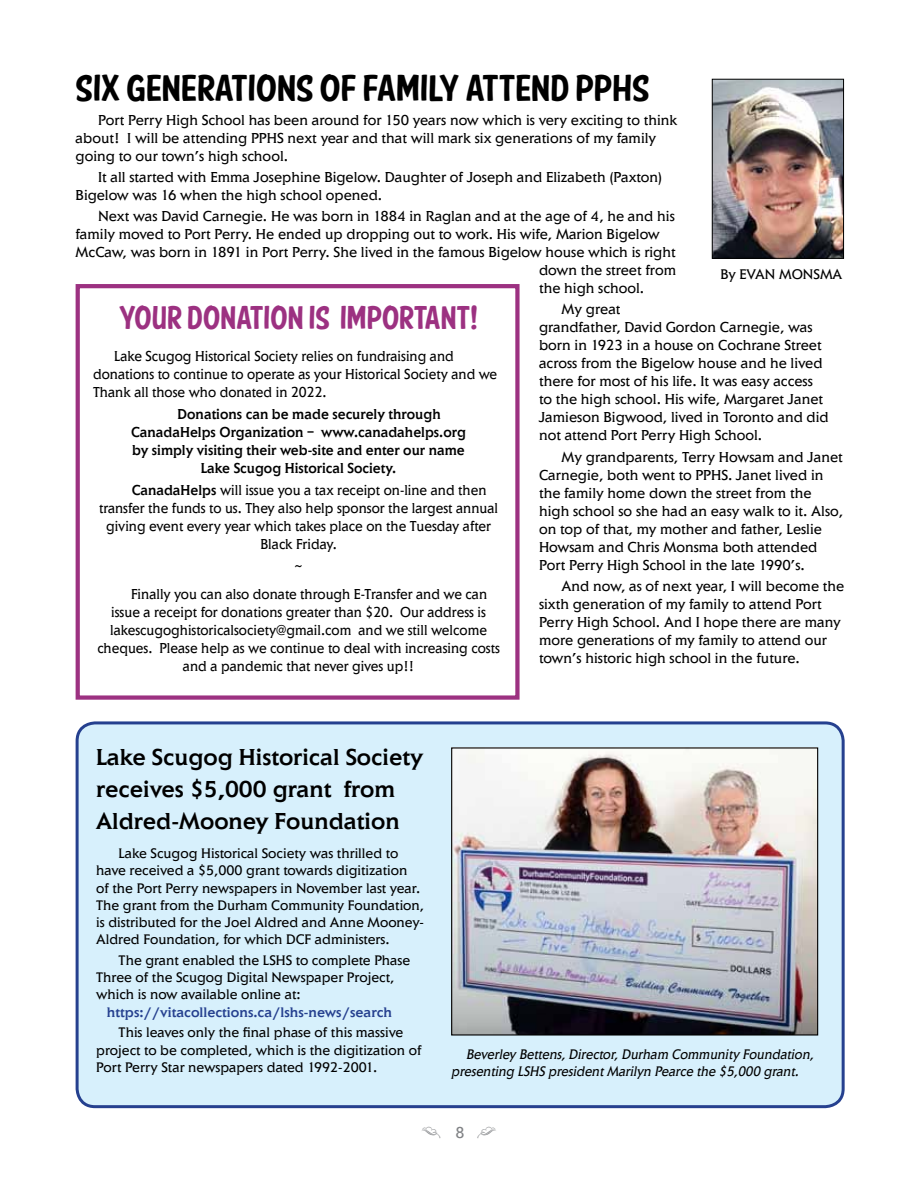
<style>
.page{position:relative;width:918px;height:1188px;background:#fff}
.page>*{position:absolute;margin:0;border:0;box-sizing:border-box;transform-origin:0 0}
.t1{font:37.5px "American Purpose Casual 01";color:#000}
.t2{font:33px "American Purpose Casual 01";color:#9c3181;scale:.94 1}
.t3{font:500 24px/32.1px "Elan";color:#000}
.t4{font:16.5px "Type Embellishments One Let Plain";color:#808285}
.t5{font:15px/18px "Elan";color:#000}
.t6{font:15px/18px "Elan";color:#000;scale:.94 1}
.t7{font:500 15px "Elan";color:#000;scale:.94 1}
.t8{font:14.55px "Elan";color:#000}
.t9{font:14.4px/17.2px "Elan";color:#000}
.t10{font:italic 14.4px/17.2px "Elan";color:#000;scale:.93 1}
.t11{font:500 14.4px "Elan";color:#25408f}
.s1{font-weight:500}
.s2{font-family:"Elan"}
</style>
<div class="page">
<img style="left:714px;top:81px;width:128px;height:176px">
<div style="left:712px;top:79px;width:132px;height:180px;border:1px solid #000"></div>
<div style="left:77px;top:723px;width:766px;height:384px;background:#d7f0fc;border-radius:18px"></div>
<div style="left:76px;top:721px;width:769px;height:387px;border:3px solid #25408f;border-radius:18px"></div>
<img style="left:453px;top:749px;width:363px;height:285px">
<div style="left:451px;top:747px;width:367px;height:289px;border:1px solid #000"></div>
<div style="left:76px;top:284px;width:444px;height:416px;background:#fff;border:4px solid #9c3181"></div>
<h1 class="t1" style="left:76px;top:74px;width:575px">SIX GENERATIONS OF FAMILY ATTEND PPHS</h1>
<p class="t5" style="left:76px;top:111px;width:603px;text-indent:22px">Port Perry High School has been around for 150 years now which is very exciting to think about! I will be attending PPHS next year and that will mark six generations of my family going to our town’s high school.</p>
<p class="t5" style="left:76px;top:168px;width:588px;text-indent:22px">It all started with Emma Josephine Bigelow. Daughter of Joseph and Elizabeth (Paxton)<br>Bigelow was 16 when the high school opened.</p>
<p class="t5" style="left:98px;top:207px;width:578px">Next was David Carnegie. He was born in 1884 in Raglan and at the age of 4, he and his</p>
<p class="t5" style="left:76px;top:225px;width:586px">family moved to Port Perry. He ended up dropping out to work. His wife, Marion Bigelow</p>
<p class="t5" style="left:76px;top:243px;width:602px">McCaw, was born in 1891 in Port Perry. She lived in the famous Bigelow house which is right</p>
<p class="t5" style="left:539px;top:261px;width:139px">down the street from</p>
<p class="t5" style="left:539px;top:279px;width:107px">the high school.</p>
<p class="t5" style="left:539px;top:300px;width:291px;text-indent:23px">My great<br>grandfather, David Gordon Carnegie, was born in 1923 in a house on Cochrane Street across from the Bigelow house and he lived there for most of his life. It was easy access to the high school. His wife, Margaret Janet Jamieson Bigwood, lived in Toronto and did not attend Port Perry High School.</p>
<p class="t5" style="left:539px;top:448px;width:306px;text-indent:23px">My grandparents, Terry Howsam and Janet Carnegie, both went to PPHS. Janet lived in the family home down the street from the high school so she had an easy walk to it. Also, on top of that, my mother and father, Leslie Howsam and Chris Monsma both attended Port Perry High School in the late 1990’s.</p>
<p class="t5" style="left:539px;top:577px;width:307px;text-indent:23px">And now, as of next year, I will become the sixth generation of my family to attend Port Perry High School. And I hope there are many more generations of my family to attend our town’s historic high school in the future.</p>
<p class="t8" style="left:720px;top:266px;width:123px">By EVAN MONSMA</p>
<h2 class="t2" style="left:119px;top:306px;width:384px">YOUR DONATION IS IMPORTANT!</h2>
<p class="t6" style="left:93px;top:346px;width:431px;text-indent:21px">Lake Scugog Historical Society relies on fundraising and donations to continue to operate as your Historical Society and we<br>Thank all those who donated in 2022.</p>
<p class="t7" style="left:178px;top:405px;width:282px">Donations can be made securely through</p>
<p class="t7" style="left:131px;top:423px;width:358px">CanadaHelps Organization – www.canadahelps.org</p>
<p class="t7" style="left:132px;top:441px;width:355px">by simply visiting their web-site and enter our name</p>
<p class="t7" style="left:201px;top:459px;width:209px">Lake Scugog Historical Society.</p>
<p class="t6" style="left:132px;top:481px;width:379px"><span class="s1">CanadaHelps</span> will issue you a tax receipt on-line and then</p>
<p class="t6" style="left:99px;top:499px;width:426px">transfer the funds to us. They also help sponsor the largest annual</p>
<p class="t6" style="left:106px;top:517px;width:411px">giving event every year which takes place on the Tuesday after</p>
<p class="t6" style="left:260px;top:535px;width:83px">Black Friday.</p>
<p class="t6" style="left:131px;top:560px;width:380px;line-height:22.4px;text-indent:163px">~<br>Finally you can also donate through E-Transfer and we can</p>
<p class="t6" style="left:97px;top:602px;width:430px;text-align:center">issue a receipt for donations greater than $20. Our address is lakescugoghistoricalsociety@gmail.com and we still welcome cheques. Please help as we continue to deal with increasing costs and a pandemic that never gives up!!</p>
<h3 class="t3" style="left:96px;top:741px;width:329px">Lake Scugog Historical Society receives $5,000 grant from<br>Aldred-Mooney Foundation</h3>
<p class="t9" style="left:96px;top:844px;width:329px;text-indent:22px">Lake Scugog Historical Society was thrilled to have received a $5,000 grant towards digitization<br>of the Port Perry newspapers in November last year.<br>The grant from the Durham Community Foundation, is distributed for the Joel Aldred and Anne Mooney-Aldred Foundation, for which DCF administers.</p>
<p class="t9" style="left:96px;top:951px;width:316px;text-indent:22px">The grant enabled the LSHS to complete Phase<br>Three of the Scugog Digital Newspaper Project, which is now available online at:</p>
<p class="t11" style="left:107px;top:1003px;width:287px">https://vitacollections.ca/lshs-news/search</p>
<p class="t9" style="left:96px;top:1024px;width:327px;text-indent:22px">This leaves only the final phase of this massive project to be completed, which is the digitization of<br>Port Perry Star newspapers dated 1992-2001.</p>
<p class="t10" style="left:451px;top:1045px;width:395px;text-indent:15px">Beverley Bettens,Director,Durham Community Foundation, presenting LSHS presidentMarilyn Pearce the $5,000 grant.</p>
<p class="t4" style="left:421px;top:1126px;width:77px">@ <span class="s2">8</span> ^</p>
</div>
